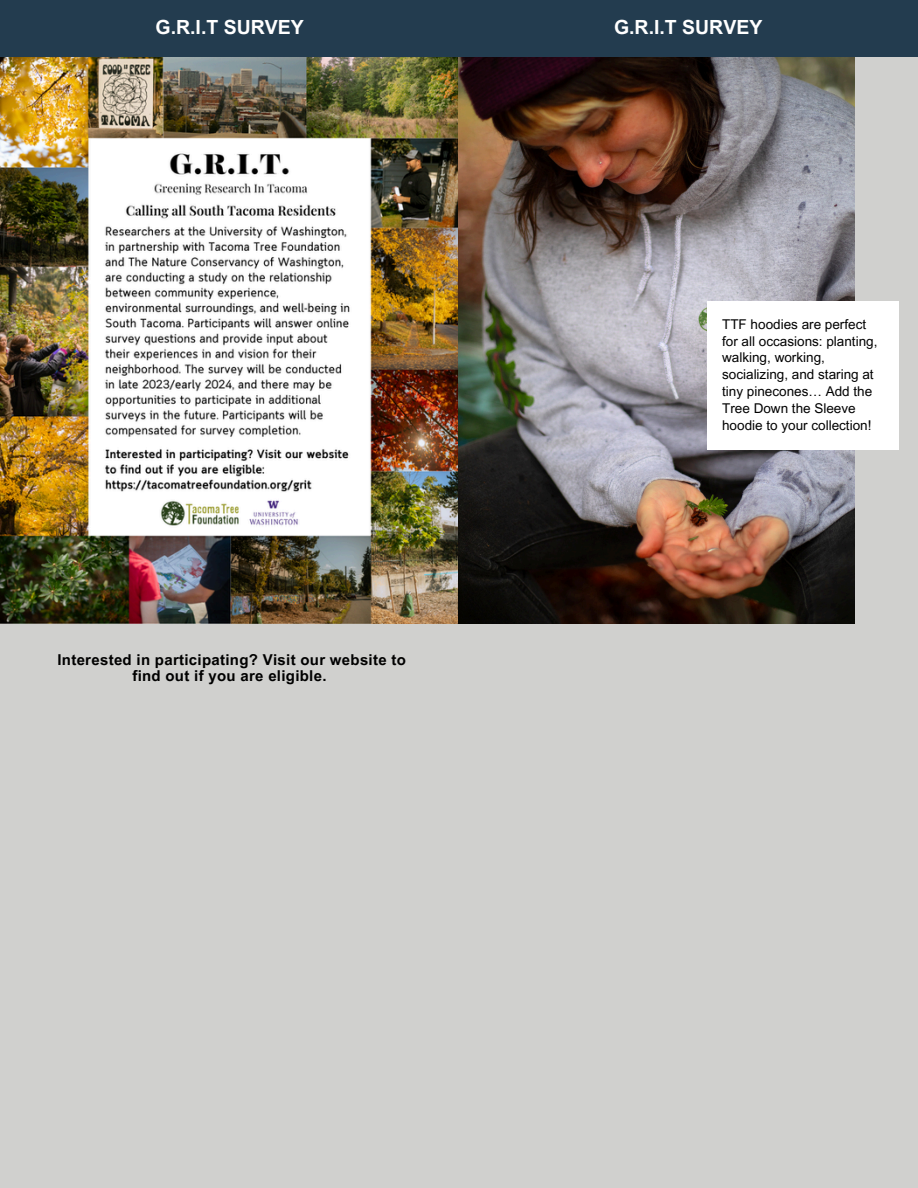
<style>
.page{position:relative;width:918px;height:1188px;background:#d0d0ce}
.page>*{position:absolute;margin:0;border:0;box-sizing:border-box;transform-origin:0 0}
.t1{font:700 19.5px "Arial MT Pro";color:#fff}
.t2{font:700 15px/16.8px "Arial MT Pro";letter-spacing:.02em;color:#000;text-align:center}
.t3{font:13.5px/16.8px "Arial MT Pro";color:#000}
</style>
<div class="page">
<img style="left:0;top:57px;width:854px;height:567px">
<div style="left:0;top:0;width:460px;height:57px;background:#233c4f"></div>
<div style="left:458px;top:0;width:460px;height:57px;background:#233c4f"></div>
<div style="left:707px;top:301px;width:191px;height:149px;background:#fff"></div>
<h1 class="t1" style="left:156px;top:20px;width:150px">G.R.I.T SURVEY</h1>
<p class="t2" style="left:57px;top:653px;width:350px">Interested in participating? Visit our website to find out if you are eligible.</p>
<p class="t1" style="left:614px;top:20px;width:150px">G.R.I.T SURVEY</p>
<h2 class="t3" style="left:722px;top:317px;width:157px">TTF hoodies are perfect for all occasions: planting, walking, working, socializing, and staring at tiny pinecones… Add the<br>Tree Down the Sleeve hoodie to your collection!</h2>
</div>
